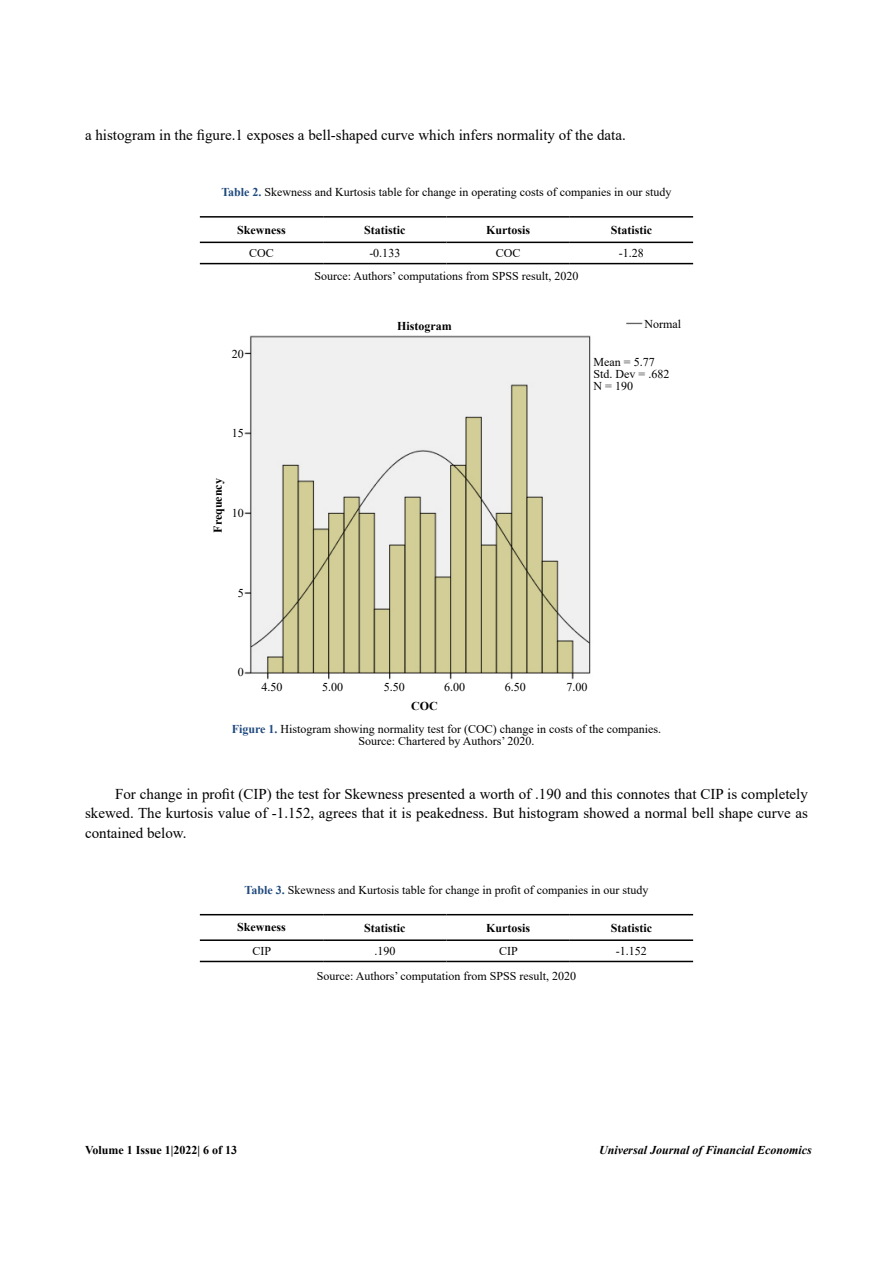
<style>
.page{position:relative;width:893px;height:1263px;background:#fff}
.page>*{position:absolute;margin:0;border:0;box-sizing:border-box;transform-origin:0 0}
.t1{font:15px/19.5px "Times New Roman";color:#000;text-align:justify}
.t2{font:12px/12px "Times New Roman";color:#000;text-align:center}
.t3{font:700 12px "Times New Roman";color:#000}
.t4{font:italic 700 12px "Times New Roman";color:#000}
.s1{font-weight:700;color:#1f497d}
</style>
<div class="page">
<hr style="left:200px;top:216px;width:123px;height:2px;background:#000">
<hr style="left:323px;top:216px;width:123px;height:2px;background:#000">
<hr style="left:446px;top:216px;width:124px;height:2px;background:#000">
<hr style="left:570px;top:216px;width:123px;height:2px;background:#000">
<hr style="left:200px;top:242px;width:123px;height:1px;background:#000">
<hr style="left:323px;top:242px;width:123px;height:1px;background:#000">
<hr style="left:446px;top:242px;width:124px;height:1px;background:#000">
<hr style="left:570px;top:242px;width:123px;height:1px;background:#000">
<hr style="left:200px;top:263px;width:123px;height:1px;background:#000">
<hr style="left:323px;top:263px;width:123px;height:1px;background:#000">
<hr style="left:446px;top:263px;width:124px;height:1px;background:#000">
<hr style="left:570px;top:263px;width:123px;height:1px;background:#000">
<img style="left:244px;top:322px;width:399px;height:358px">
<hr style="left:200px;top:914px;width:123px;height:1px;background:#000">
<hr style="left:323px;top:914px;width:123px;height:1px;background:#000">
<hr style="left:446px;top:914px;width:124px;height:1px;background:#000">
<hr style="left:570px;top:914px;width:123px;height:1px;background:#000">
<hr style="left:200px;top:939px;width:123px;height:2px;background:#000">
<hr style="left:323px;top:939px;width:123px;height:2px;background:#000">
<hr style="left:446px;top:939px;width:124px;height:2px;background:#000">
<hr style="left:570px;top:939px;width:123px;height:2px;background:#000">
<hr style="left:200px;top:961px;width:123px;height:1px;background:#000">
<hr style="left:323px;top:961px;width:123px;height:1px;background:#000">
<hr style="left:446px;top:961px;width:124px;height:1px;background:#000">
<hr style="left:570px;top:961px;width:123px;height:1px;background:#000">
<p class="t1" style="left:85px;top:125px;width:542px">a histogram in the figure.1 exposes a bell-shaped curve which infers normality of the data.</p>
<p class="t2" style="left:221px;top:186px;width:452px"><span class="s1">Table 2.</span> Skewness and Kurtosis table for change in operating costs of companies in our study</p>
<p class="t3" style="left:237px;top:221px;width:50px">Skewness</p>
<p class="t3" style="left:364px;top:222px;width:43px">Statistic</p>
<p class="t3" style="left:486px;top:222px;width:46px">Kurtosis</p>
<p class="t3" style="left:611px;top:222px;width:43px">Statistic</p>
<p class="t2" style="left:249px;top:247px;width:26px">COC</p>
<p class="t2" style="left:369px;top:247px;width:32px">-0.133</p>
<p class="t2" style="left:496px;top:247px;width:26px">COC</p>
<p class="t2" style="left:619px;top:247px;width:26px">-1.28</p>
<p class="t2" style="left:314px;top:270px;width:266px">Source: Authors’ computations from SPSS result, 2020</p>
<p class="t2" style="left:232px;top:348px;width:13px">20</p>
<p class="t2" style="left:232px;top:427px;width:13px">15</p>
<p class="t3" style="left:209px;top:533px;width:56px;rotate:-90deg">Frequency</p>
<p class="t2" style="left:232px;top:506px;width:13px">10</p>
<p class="t2" style="left:238px;top:586px;width:7px">5</p>
<p class="t3" style="left:397px;top:317px;width:56px">Histogram</p>
<p class="t2" style="left:645px;top:317px;width:38px">Normal</p>
<p class="t2" style="left:594px;top:355px;width:77px;text-align:left">Mean = 5.77<br>Std. Dev = .682<br>N = 190</p>
<p class="t2" style="left:238px;top:666px;width:7px">0</p>
<p class="t2" style="left:261px;top:680px;width:22px">4.50</p>
<p class="t2" style="left:322px;top:680px;width:22px">5.00</p>
<p class="t2" style="left:384px;top:680px;width:23px">5.50</p>
<p class="t2" style="left:444px;top:680px;width:22px">6.00</p>
<p class="t2" style="left:505px;top:680px;width:22px">6.50</p>
<p class="t2" style="left:566px;top:680px;width:22px">7.00</p>
<p class="t3" style="left:411px;top:698px;width:28px">COC</p>
<p class="t2" style="left:232px;top:723px;width:431px"><span class="s1">Figure 1.</span> Histogram showing normality test for (COC) change in costs of the companies.<br>Source: Chartered by Authors’ 2020.</p>
<p class="t1" style="left:85px;top:784px;width:724px;text-indent:30px">For change in profit (CIP) the test for Skewness presented a worth of .190 and this connotes that CIP is completely skewed. The kurtosis value of -1.152, agrees that it is peakedness. But histogram showed a normal bell shape curve as contained below.</p>
<p class="t2" style="left:245px;top:883px;width:405px"><span class="s1">Table 3.</span> Skewness and Kurtosis table for change in profit of companies in our study</p>
<p class="t3" style="left:237px;top:919px;width:50px">Skewness</p>
<p class="t3" style="left:364px;top:919px;width:43px">Statistic</p>
<p class="t3" style="left:486px;top:919px;width:46px">Kurtosis</p>
<p class="t3" style="left:611px;top:919px;width:43px">Statistic</p>
<p class="t2" style="left:252px;top:944px;width:20px">CIP</p>
<p class="t2" style="left:374px;top:944px;width:22px">.190</p>
<p class="t2" style="left:499px;top:944px;width:20px">CIP</p>
<p class="t2" style="left:616px;top:944px;width:32px">-1.152</p>
<p class="t2" style="left:317px;top:969px;width:261px">Source: Authors’ computation from SPSS result, 2020</p>
<p class="t3" style="left:85px;top:1141px;width:154px">Volume 1 Issue 1|2022| 6 of 13</p>
<p class="t4" style="left:599px;top:1141px;width:214px">Universal Journal of Financial Economics</p>
</div>
